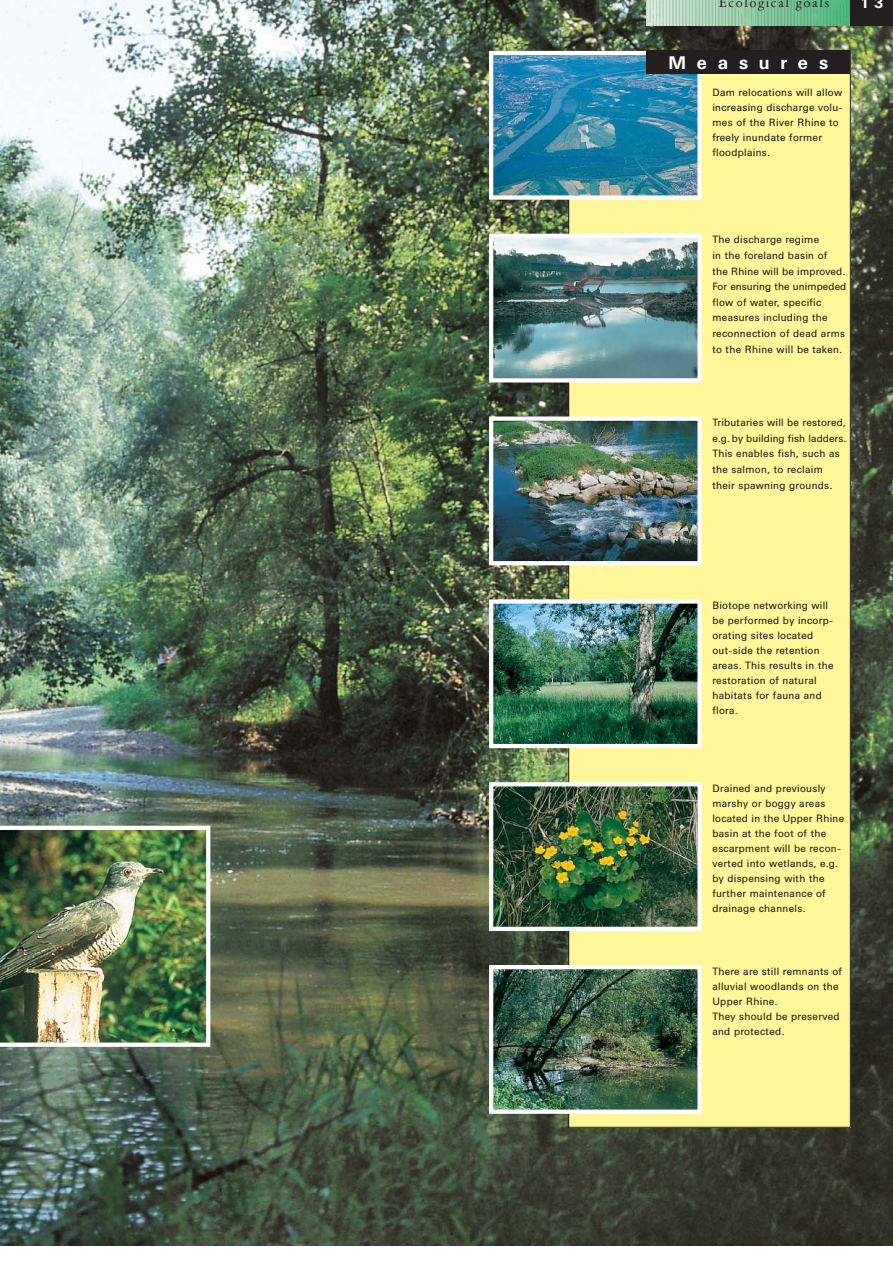
<style>
.page{position:relative;width:893px;height:1263px;background:#fff}
.page>*{position:absolute;margin:0;border:0;box-sizing:border-box;transform-origin:0 0}
.t1{font:700 18px "Univers BQ";letter-spacing:.6em;color:#fff}
.t2{font:15px "Garamont Amst SB";letter-spacing:.105em;color:#231f20}
.t3{font:700 15px "Univers BQ";color:#fff}
.t4{font:10.5px/15px "Univers BQ";letter-spacing:.025em;color:#231f20}
</style>
<div class="page">
<img style="left:0;top:0;width:892px;height:1246px">
<div style="left:568px;top:51px;width:282px;height:1076px;background:#fff799"></div>
<img style="left:494px;top:422px;width:202px;height:138px">
<div style="left:489px;top:417px;width:212px;height:148px;border:4px solid #fff"></div>
<img style="left:494px;top:604px;width:202px;height:139px">
<div style="left:489px;top:599px;width:212px;height:149px;border:4px solid #fff"></div>
<img style="left:494px;top:56px;width:202px;height:139px">
<div style="left:489px;top:51px;width:212px;height:149px;border:4px solid #fff"></div>
<img style="left:494px;top:239px;width:202px;height:139px">
<div style="left:489px;top:234px;width:212px;height:149px;border:4px solid #fff"></div>
<div style="left:646px;top:51px;width:204px;height:23px;background:#231f20"></div>
<img style="left:494px;top:787px;width:202px;height:139px">
<div style="left:489px;top:782px;width:212px;height:149px;border:4px solid #fff"></div>
<img style="left:494px;top:970px;width:202px;height:139px">
<div style="left:489px;top:965px;width:212px;height:149px;border:4px solid #fff"></div>
<img style="left:0;top:826px;width:210px;height:221px">
<svg style="left:646px;top:0;width:204px;height:25px;background:#8ec8a3"></svg>
<div style="left:850px;top:0;width:42px;height:25px;background:#231f20"></div>
<h2 class="t2" style="left:719px;top:-4px;width:112px">Ecological goals</h2>
<h2 class="t3" style="left:860px;top:-3px;width:25px">1 3</h2>
<h1 class="t1" style="left:668px;top:55px;width:161px">Measures</h1>
<p class="t4" style="left:712px;top:85px;width:132px">Dam relocations will allow increasing discharge volu&shy;mes of the River Rhine to freely inundate former floodplains.</p>
<p class="t4" style="left:712px;top:233px;width:135px;line-height:15.6px">The discharge regime<br>in the foreland basin of<br>the Rhine will be improved.<br>For ensuring the unimpeded flow of water, specific measures including the reconnection of dead arms to the Rhine will be taken.</p>
<p class="t4" style="left:712px;top:416px;width:135px;line-height:15.6px">Tributaries will be restored, e.g. by building fish ladders.<br>This enables fish, such as the salmon, to reclaim their spawning grounds.</p>
<p class="t4" style="left:712px;top:599px;width:123px">Biotope networking will be performed by incorp&shy;orating sites located out-side the retention areas. This results in the restoration of natural habitats for fauna and flora.</p>
<p class="t4" style="left:712px;top:782px;width:133px">Drained and previously marshy or boggy areas located in the Upper Rhine basin at the foot of the escarpment will be recon&shy;verted into wetlands, e.g. by dispensing with the further maintenance of drainage channels.</p>
<p class="t4" style="left:712px;top:965px;width:131px">There are still remnants of alluvial woodlands on the<br>Upper Rhine.<br>They should be preserved and protected.</p>
</div>
